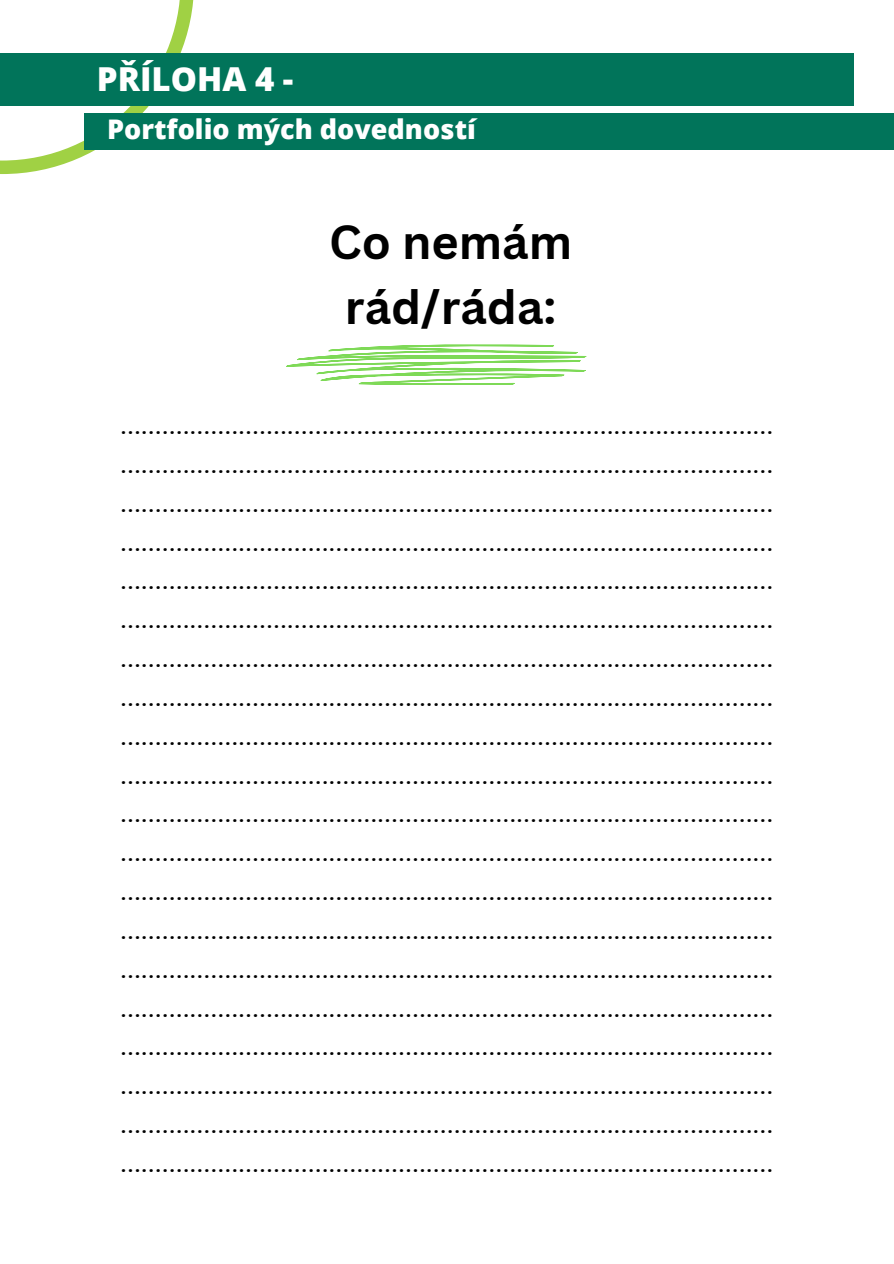
<style>
.page{position:relative;width:894px;height:1264px;background:#fff}
.page>*{position:absolute;margin:0;border:0;box-sizing:border-box;transform-origin:0 0}
.t1{font:700 46.65px/64.8px "Canva Sans";color:#000;text-align:center}
.t2{font:800 33px "Open Sans";color:#fff}
.t3{font:800 27px "Open Sans";color:#fff}
.t4{font:26.4px/38.8px "Canva Sans";color:#000;text-align:justify}
</style>
<div class="page">
<svg style="left:0;top:0;width:194px;height:174px"></svg>
<div style="left:0;top:53px;width:853px;height:52px;background:#01745a"></div>
<div style="left:84px;top:113px;width:809px;height:36px;background:#01745a"></div>
<svg style="left:286px;top:344px;width:301px;height:41px"></svg>
<h2 class="t2" style="left:97px;top:56px;width:198px">PŘÍLOHA 4 -</h2>
<h1 class="t3" style="left:107px;top:110px;width:370px">Portfolio mých dovedností</h1>
<p class="t1" style="left:329px;top:208px;width:244px">Co nemám rád/ráda:</p>
<p class="t4" style="left:120px;top:404px;width:654px">..............................................................................................</p>
<p class="t4" style="left:120px;top:443px;width:654px">..............................................................................................</p>
<p class="t4" style="left:120px;top:482px;width:654px">..............................................................................................</p>
<p class="t4" style="left:120px;top:521px;width:654px">..............................................................................................</p>
<p class="t4" style="left:120px;top:560px;width:654px">..............................................................................................</p>
<p class="t4" style="left:120px;top:598px;width:654px">..............................................................................................</p>
<p class="t4" style="left:120px;top:637px;width:654px">..............................................................................................</p>
<p class="t4" style="left:120px;top:676px;width:654px">..............................................................................................</p>
<p class="t4" style="left:120px;top:715px;width:654px">..............................................................................................</p>
<p class="t4" style="left:120px;top:754px;width:654px">..............................................................................................</p>
<p class="t4" style="left:120px;top:792px;width:654px">..............................................................................................</p>
<p class="t4" style="left:120px;top:831px;width:654px">..............................................................................................</p>
<p class="t4" style="left:120px;top:870px;width:654px">..............................................................................................</p>
<p class="t4" style="left:120px;top:909px;width:654px">..............................................................................................</p>
<p class="t4" style="left:120px;top:948px;width:654px">.............................................................................................. .............................................................................................. .............................................................................................. .............................................................................................. .............................................................................................. ..............................................................................................</p>
</div>
